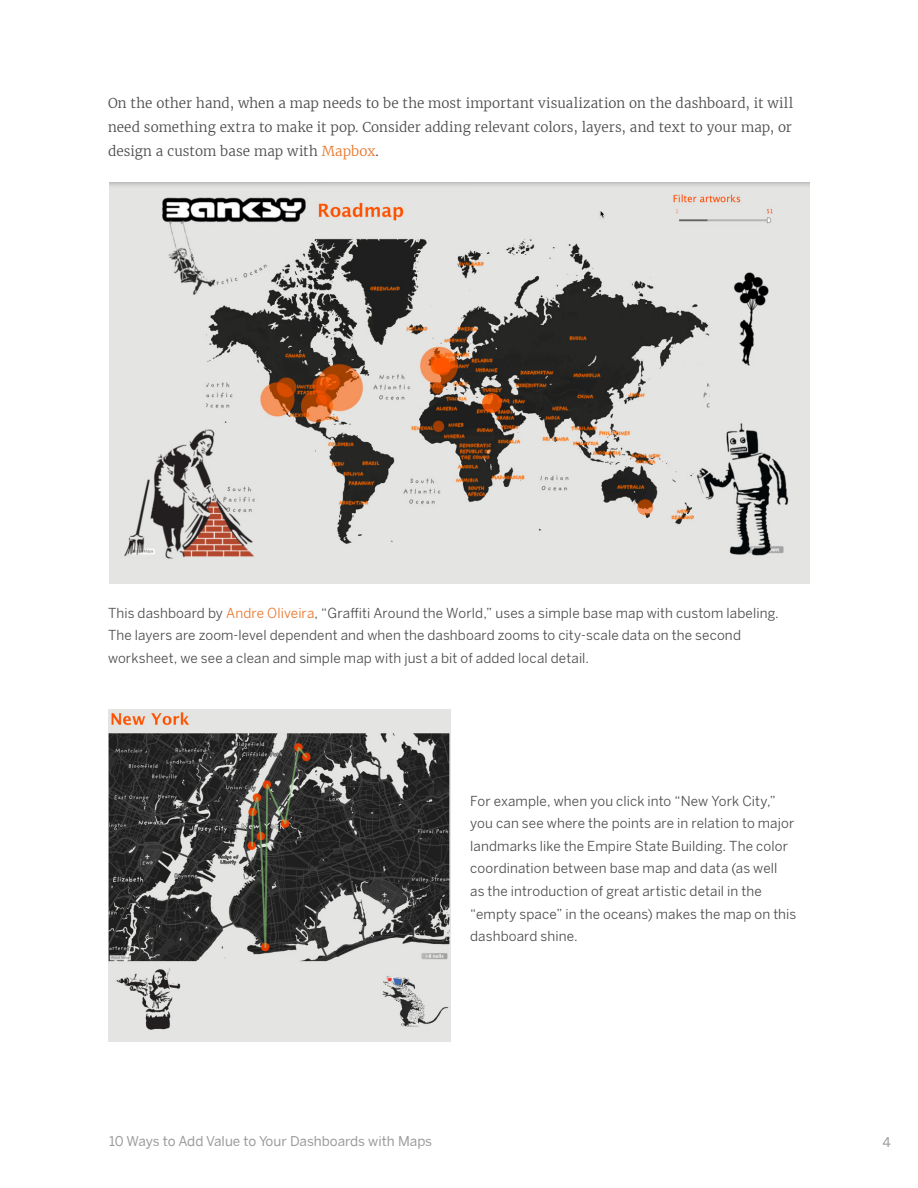
<style>
.page{position:relative;width:918px;height:1188px;background:#fff}
.page>*{position:absolute;margin:0;border:0;box-sizing:border-box;transform-origin:0 0}
.t1{font:13.5px/22.5px "Benton Sans";letter-spacing:.01em;color:#4b4b4b}
.t2{font:300 13.5px/24px "Merriweather";color:#4b4b4b;text-align:justify}
.t3{font:13.5px "Benton Sans";color:#9b9b9b}
.s1{color:#e8762c}
</style>
<div class="page">
<img style="left:109px;top:183px;width:701px;height:400px">
<img style="left:108px;top:709px;width:342px;height:333px">
<p class="t2" style="left:108px;top:91px;width:687px">On the other hand, when a map needs to be the most important visualization on the dashboard, it will need something extra to make it pop. Consider adding relevant colors, layers, and text to your map, or design a custom base map with <span class="s1">Mapbox</span>.</p>
<p class="t1" style="left:108px;top:602px;width:672px">This dashboard by <span class="s1">Andre Oliveira</span>, “Graffiti Around the World,” uses a simple base map with custom labeling.<br>The layers are zoom-level dependent and when the dashboard zooms to city-scale data on the second worksheet, we see a clean and simple map with just a bit of added local detail.</p>
<p class="t1" style="left:470px;top:790px;width:328px">For example, when you click into “New York City,” you can see where the points are in relation to major landmarks like the Empire State Building. The color coordination between base map and data (as well<br>as the introduction of great artistic detail in the “empty space” in the oceans) makes the map on this dashboard shine.</p>
<p class="t3" style="left:109px;top:1133px;width:325px">10 Ways to Add Value to Your Dashboards with Maps</p>
<p class="t3" style="left:883px;top:1134px;width:10px">4</p>
</div>
